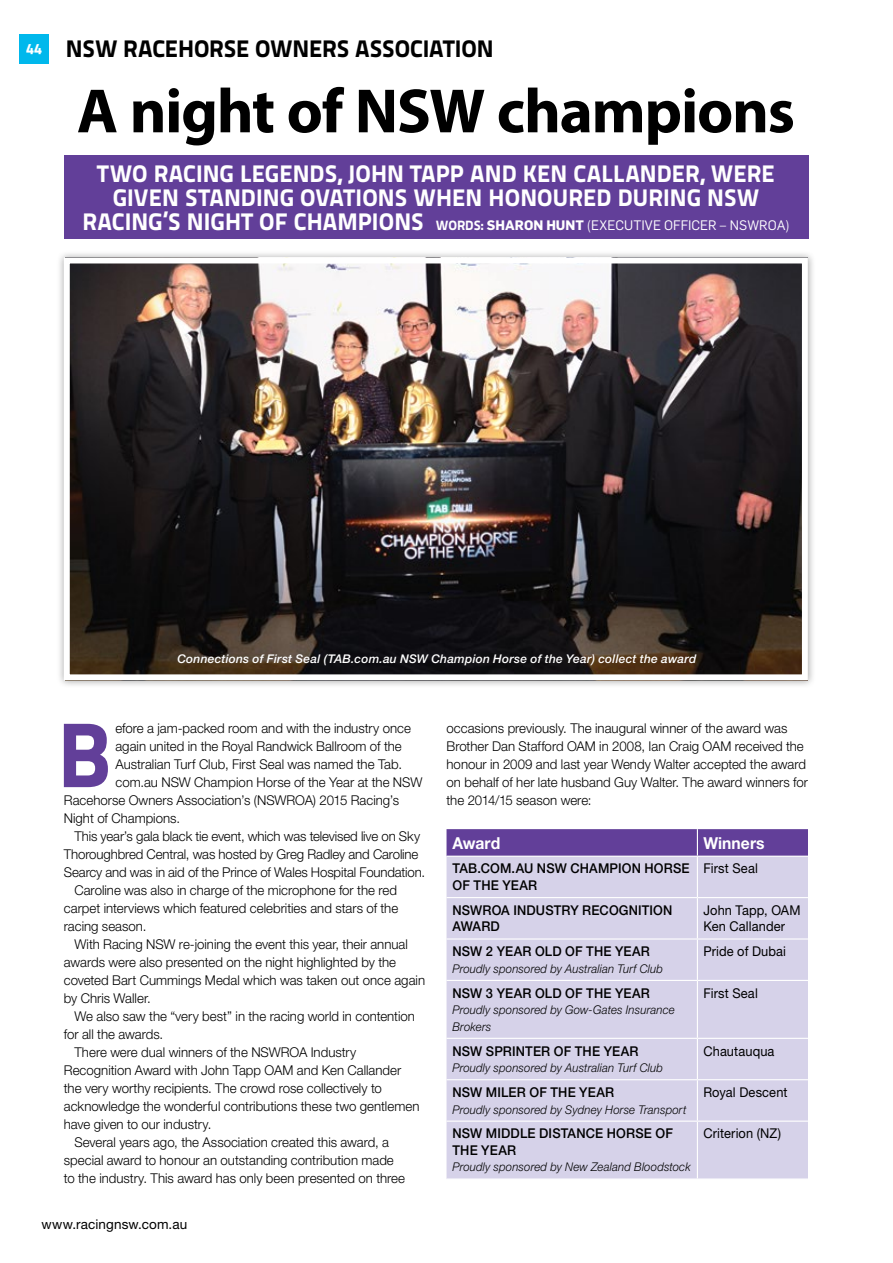
<style>
.page{position:relative;width:893px;height:1263px;background:#fff}
.page>*{position:absolute;margin:0;border:0;box-sizing:border-box;transform-origin:0 0}
.t1{font:91.8px "Titillium Text 14 L 999 wt";color:#623f99}
.t2{font:700 63px "Myriad Pro";letter-spacing:-.02em;color:#000}
.t3{font:24px/24px "Titillium Text 14 L 999 wt";letter-spacing:.005em;color:#fff;text-align:center}
.t4{font:24px "Titillium Text 14 L 999 wt";letter-spacing:-.005em;color:#000}
.t5{font:700 16.5px "Helvetica Neue LT Std";color:#fff;scale:.95 1}
.t6{font:15px "Titillium Text 14 L 999 wt";color:#fff}
.t7{font:300 13.5px/18px "Helvetica Neue LT Std";color:#000}
.t8{font:500 13.5px/16.5px "Helvetica Neue LT Std";letter-spacing:.01em;color:#000;scale:.95 1}
.t9{font:13.5px/16.5px "Helvetica Neue LT Std";letter-spacing:.01em;color:#000;scale:.95 1}
.t10{font:13.5px "Flama Book Alt";letter-spacing:.01em;color:#fff}
.t11{font:13.5px "Helvetica Neue LT Std";letter-spacing:.01em;color:#000}
.t12{font:italic 300 12px/16.5px "Helvetica Neue LT Std";letter-spacing:.015em;color:#000;scale:.95 1}
.t13{font:italic 500 12px "Helvetica Neue LT Std";letter-spacing:.015em;color:#fff}
.s1{font-family:"Titillium Text 14 L 999 wt";font-size:24px}
.s2{font-family:"Titillium Text 14 L 999 wt"}
.s3{font-family:"Flama Bold Alt"}
</style>
<div class="page">
<div style="left:19px;top:34px;width:30px;height:30px;background:#00b8ec"></div>
<div style="left:64px;top:155px;width:744px;height:83px;background:#623f99"></div>
<div style="left:446px;top:857px;width:362px;height:321px;background:#d6d2e9"></div>
<svg style="left:446px;top:829px;width:362px;height:27px;background:#65439b"></svg>
<hr style="left:697px;top:857px;width:1px;height:40px;background:#fff">
<hr style="left:446px;top:897px;width:251px;height:1px;background:#fff">
<hr style="left:697px;top:897px;width:111px;height:1px;background:#fff">
<hr style="left:697px;top:898px;width:1px;height:40px;background:#fff">
<hr style="left:446px;top:938px;width:251px;height:1px;background:#fff">
<hr style="left:697px;top:938px;width:111px;height:1px;background:#fff">
<hr style="left:697px;top:939px;width:1px;height:41px;background:#fff">
<hr style="left:446px;top:980px;width:251px;height:1px;background:#fff">
<hr style="left:697px;top:980px;width:111px;height:1px;background:#fff">
<hr style="left:697px;top:981px;width:1px;height:57px;background:#fff">
<hr style="left:446px;top:1038px;width:251px;height:1px;background:#fff">
<hr style="left:697px;top:1038px;width:111px;height:1px;background:#fff">
<hr style="left:697px;top:1039px;width:1px;height:40px;background:#fff">
<hr style="left:446px;top:1079px;width:251px;height:1px;background:#fff">
<hr style="left:697px;top:1079px;width:111px;height:1px;background:#fff">
<hr style="left:697px;top:1080px;width:1px;height:40px;background:#fff">
<hr style="left:446px;top:1120px;width:251px;height:2px;background:#fff">
<hr style="left:697px;top:1120px;width:111px;height:2px;background:#fff">
<hr style="left:697px;top:1122px;width:1px;height:56px;background:#fff">
<div style="left:56px;top:250px;width:760px;height:438px;background:#000;opacity:.35"></div>
<img style="left:71px;top:264px;width:730px;height:409px">
<div style="left:64px;top:257px;width:744px;height:423px;border:6px solid #fff"></div>
<p class="t6" style="left:26px;top:40px;width:17px">44</p>
<h3 class="t4" style="left:66px;top:33px;width:429px">NSW RACEHORSE OWNERS ASSOCIATION</h3>
<h2 class="t2" style="left:77px;top:70px;width:720px">A night of NSW champions</h2>
<h3 class="t3" style="left:97px;top:161px;width:679px">TWO RACING LEGENDS, JOHN TAPP AND KEN CALLANDER, WERE<br>GIVEN STANDING OVATIONS WHEN HONOURED DURING NSW</h3>
<p class="t10" style="left:82px;top:219px;width:709px"><span class="s1">RACING’S NIGHT OF CHAMPIONS</span> <span class="s2">WORDS:</span> <span class="s3">SHARON HUNT</span> (EXECUTIVE OFFICER – NSWROA)</p>
<p class="t13" style="left:177px;top:651px;width:521px">Connections of First Seal (TAB.com.au NSW Champion Horse of the Year) collect the award</p>
<h1 class="t1" style="left:58px;top:698px;width:56px">B</h1>
<p class="t7" style="left:115px;top:719px;width:297px">efore a jam-packed room and with the industry once</p>
<p class="t7" style="left:115px;top:737px;width:288px">again united in the Royal Randwick Ballroom of the</p>
<p class="t7" style="left:115px;top:755px;width:288px">Australian Turf Club, First Seal was named the Tab.</p>
<p class="t7" style="left:115px;top:773px;width:308px">com.au NSW Champion Horse of the Year at the NSW</p>
<p class="t7" style="left:64px;top:791px;width:337px">Racehorse Owners Association’s (NSWROA) 2015 Racing’s</p>
<p class="t7" style="left:64px;top:809px;width:118px">Night of Champions.</p>
<p class="t7" style="left:74px;top:827px;width:347px">This year’s gala black tie event, which was televised live on Sky</p>
<p class="t7" style="left:64px;top:845px;width:356px">Thoroughbred Central, was hosted by Greg Radley and Caroline</p>
<p class="t7" style="left:64px;top:863px;width:363px">Searcy and was in aid of the Prince of Wales Hospital Foundation.</p>
<p class="t7" style="left:74px;top:881px;width:324px">Caroline was also in charge of the microphone for the red</p>
<p class="t7" style="left:64px;top:899px;width:336px">carpet interviews which featured celebrities and stars of the</p>
<p class="t7" style="left:64px;top:917px;width:84px">racing season.</p>
<p class="t7" style="left:74px;top:935px;width:335px">With Racing NSW re-joining the event this year, their annual</p>
<p class="t7" style="left:64px;top:953px;width:334px">awards were also presented on the night highlighted by the</p>
<p class="t7" style="left:64px;top:971px;width:363px">coveted Bart Cummings Medal which was taken out once again</p>
<p class="t7" style="left:64px;top:989px;width:88px">by Chris Waller.</p>
<p class="t7" style="left:74px;top:1007px;width:342px">We also saw the “very best” in the racing world in contention</p>
<p class="t7" style="left:64px;top:1025px;width:101px">for all the awards.</p>
<p class="t7" style="left:74px;top:1043px;width:283px">There were dual winners of the NSWROA Industry</p>
<p class="t7" style="left:64px;top:1061px;width:339px">Recognition Award with John Tapp OAM and Ken Callander</p>
<p class="t7" style="left:64px;top:1079px;width:320px">the very worthy recipients. The crowd rose collectively to</p>
<p class="t7" style="left:64px;top:1097px;width:357px">acknowledge the wonderful contributions these two gentlemen</p>
<p class="t7" style="left:64px;top:1115px;width:149px">have given to our industry.</p>
<p class="t7" style="left:74px;top:1133px;width:316px">Several years ago, the Association created this award, a</p>
<p class="t7" style="left:64px;top:1151px;width:331px">special award to honour an outstanding contribution made</p>
<p class="t7" style="left:64px;top:1169px;width:343px">to the industry. This award has only been presented on three</p>
<p class="t7" style="left:447px;top:719px;width:363px">occasions previously. The inaugural winner of the award was Brother Dan Stafford OAM in 2008, Ian Craig OAM received the honour in 2009 and last year Wendy Walter accepted the award on behalf of her late husband Guy Walter. The award winners for the 2014/15 season were:</p>
<p class="t5" style="left:452px;top:832px;width:52px">Award</p>
<p class="t5" style="left:703px;top:832px;width:66px">Winners</p>
<p class="t8" style="left:452px;top:860px;width:251px">TAB.COM.AU NSW CHAMPION HORSE<br>OF THE YEAR</p>
<p class="t9" style="left:703px;top:860px;width:59px">First Seal</p>
<p class="t8" style="left:452px;top:902px;width:233px">NSWROA INDUSTRY RECOGNITION<br>AWARD</p>
<p class="t9" style="left:703px;top:902px;width:104px">John Tapp, OAM<br>Ken Callander</p>
<p class="t8" style="left:452px;top:943px;width:209px">NSW 2 YEAR OLD OF THE YEAR</p>
<p class="t12" style="left:452px;top:960px;width:223px">Proudly sponsored by Australian Turf Club</p>
<p class="t9" style="left:703px;top:943px;width:89px">Pride of Dubai</p>
<p class="t8" style="left:452px;top:984px;width:209px">NSW 3 YEAR OLD OF THE YEAR</p>
<p class="t12" style="left:452px;top:1001px;width:235px">Proudly sponsored by Gow-Gates Insurance<br>Brokers</p>
<p class="t9" style="left:703px;top:984px;width:59px">First Seal</p>
<p class="t8" style="left:452px;top:1042px;width:197px">NSW SPRINTER OF THE YEAR</p>
<p class="t12" style="left:452px;top:1059px;width:223px">Proudly sponsored by Australian Turf Club</p>
<p class="t9" style="left:703px;top:1042px;width:76px">Chautauqua</p>
<p class="t8" style="left:452px;top:1084px;width:172px">NSW MILER OF THE YEAR</p>
<p class="t12" style="left:452px;top:1101px;width:248px">Proudly sponsored by Sydney Horse Transport</p>
<p class="t9" style="left:703px;top:1084px;width:90px">Royal Descent</p>
<p class="t8" style="left:452px;top:1125px;width:234px">NSW MIDDLE DISTANCE HORSE OF<br>THE YEAR</p>
<p class="t12" style="left:452px;top:1159px;width:252px">Proudly sponsored by New Zealand Bloodstock</p>
<p class="t9" style="left:703px;top:1125px;width:83px">Criterion (NZ)</p>
<p class="t11" style="left:41px;top:1216px;width:147px">www.racingnsw.com.au</p>
</div>
